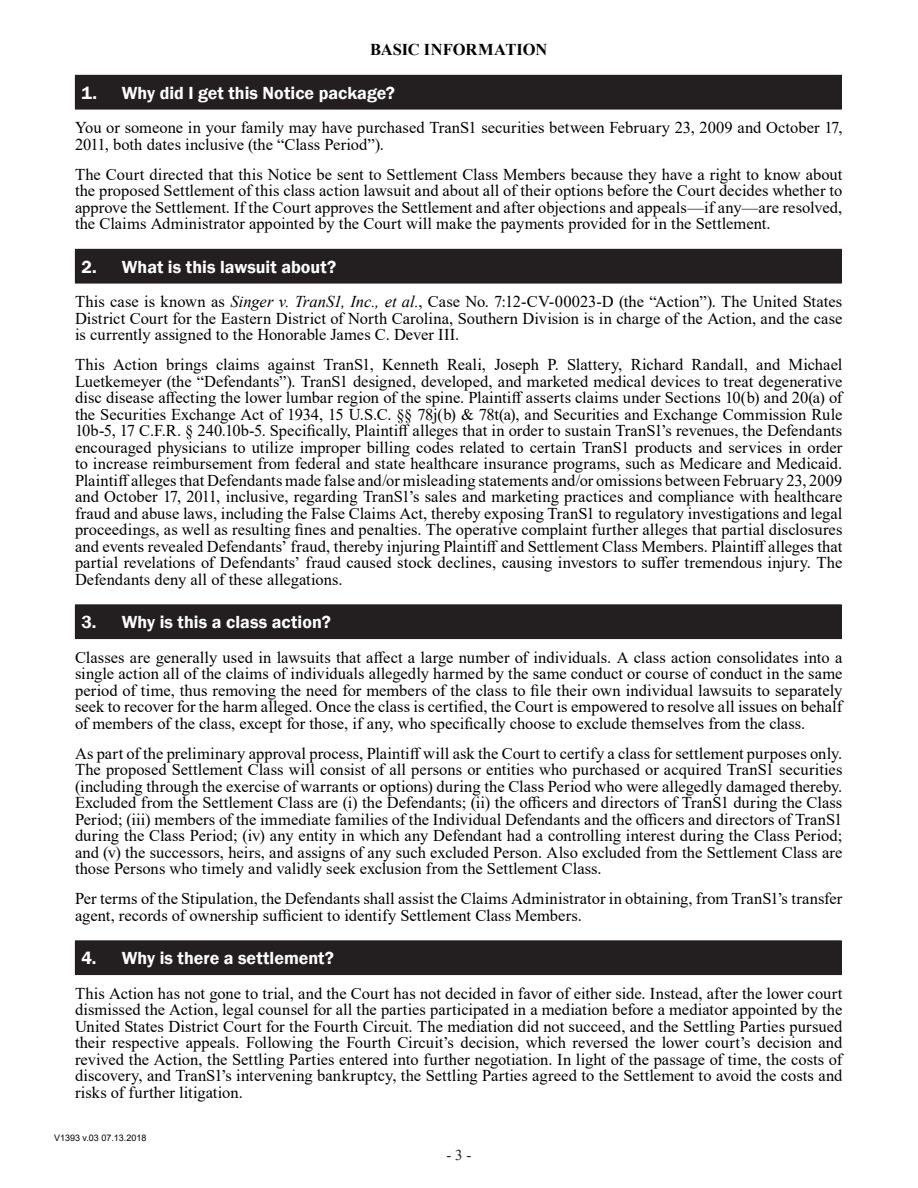
<style>
.page{position:relative;width:918px;height:1188px;background:#fff}
.page>*{position:absolute;margin:0;border:0;box-sizing:border-box;transform-origin:0 0}
.t1{font:600 18px "Franklin Gothic";color:#fff}
.Body_Copy{font:16.5px/16.5px "Times New Roman";color:#000;text-align:justify}
.Body_Copy-2{font:700 16.5px "Times New Roman";letter-spacing:-.005em;color:#000}
.t2{font:15px "Times New Roman";color:#231f20}
.t3{font:9px "Arial";color:#000}
.s1{font-style:italic}
</style>
<div class="page">
<div style="left:75px;top:75px;width:766px;height:34px;background:#231f20"></div>
<hr style="left:75px;top:75px;width:767px;height:1px;background:#231f20">
<hr style="left:841px;top:76px;width:1px;height:33px;background:#231f20">
<hr style="left:75px;top:109px;width:767px;height:1px;background:#231f20">
<div style="left:75px;top:249px;width:766px;height:34px;background:#231f20"></div>
<hr style="left:75px;top:249px;width:767px;height:1px;background:#231f20">
<hr style="left:841px;top:250px;width:1px;height:33px;background:#231f20">
<hr style="left:75px;top:283px;width:767px;height:1px;background:#231f20">
<div style="left:75px;top:605px;width:766px;height:34px;background:#231f20"></div>
<hr style="left:75px;top:604px;width:767px;height:1px;background:#231f20">
<hr style="left:841px;top:605px;width:1px;height:33px;background:#231f20">
<hr style="left:75px;top:638px;width:767px;height:1px;background:#231f20">
<div style="left:75px;top:941px;width:766px;height:34px;background:#231f20"></div>
<hr style="left:75px;top:940px;width:767px;height:1px;background:#231f20">
<hr style="left:841px;top:941px;width:1px;height:33px;background:#231f20">
<hr style="left:75px;top:974px;width:767px;height:1px;background:#231f20">
<p class="Body_Copy-2" style="left:370px;top:38px;width:179px">BASIC INFORMATION</p>
<p class="t1" style="left:81px;top:81px;width:315px">1. Why did I get this Notice package?</p>
<p class="Body_Copy" style="left:75px;top:119px;width:769px">You or someone in your family may have purchased TranS1 securities between February 23, 2009 and October 17,<br>2011, both dates inclusive (the “Class Period”).</p>
<p class="Body_Copy" style="left:75px;top:166px;width:769px">The Court directed that this Notice be sent to Settlement Class Members because they have a right to know about the proposed Settlement of this class action lawsuit and about all of their options before the Court decides whether to approve the Settlement. If the Court approves the Settlement and after objections and appeals—if any—are resolved, the Claims Administrator appointed by the Court will make the payments provided for in the Settlement.</p>
<p class="t1" style="left:81px;top:255px;width:256px">2. What is this lawsuit about?</p>
<p class="Body_Copy" style="left:75px;top:293px;width:769px">This case is known as <span class="s1">Singer v. TranS1, Inc., et al.</span>, Case No. 7:12-CV-00023-D (the “Action”). The United States District Court for the Eastern District of North Carolina, Southern Division is in charge of the Action, and the case is currently assigned to the Honorable James C. Dever III.</p>
<p class="Body_Copy" style="left:75px;top:356px;width:769px">This Action brings claims against TranS1, Kenneth Reali, Joseph P. Slattery, Richard Randall, and Michael Luetkemeyer (the “Defendants”). TranS1 designed, developed, and marketed medical devices to treat degenerative disc disease affecting the lower lumbar region of the spine. Plaintiff asserts claims under Sections 10(b) and 20(a) of the Securities Exchange Act of 1934, 15 U.S.C. §§ 78j(b) &amp; 78t(a), and Securities and Exchange Commission Rule 10b-5, 17 C.F.R. § 240.10b-5. Specifically, Plaintiff alleges that in order to sustain TranS1’s revenues, the Defendants encouraged physicians to utilize improper billing codes related to certain TranS1 products and services in order to increase reimbursement from federal and state healthcare insurance programs, such as Medicare and Medicaid.<br>Plaintiff alleges that Defendants made false and/or misleading statements and/or omissions between February 23, 2009 and October 17, 2011, inclusive, regarding TranS1’s sales and marketing practices and compliance with healthcare fraud and abuse laws, including the False Claims Act, thereby exposing TranS1 to regulatory investigations and legal proceedings, as well as resulting fines and penalties. The operative complaint further alleges that partial disclosures and events revealed Defendants’ fraud, thereby injuring Plaintiff and Settlement Class Members. Plaintiff alleges that partial revelations of Defendants’ fraud caused stock declines, causing investors to suffer tremendous injury. The Defendants deny all of these allegations.</p>
<p class="t1" style="left:81px;top:611px;width:251px">3. Why is this a class action?</p>
<p class="Body_Copy" style="left:75px;top:649px;width:769px">Classes are generally used in lawsuits that affect a large number of individuals. A class action consolidates into a single action all of the claims of individuals allegedly harmed by the same conduct or course of conduct in the same period of time, thus removing the need for members of the class to file their own individual lawsuits to separately seek to recover for the harm alleged. Once the class is certified, the Court is empowered to resolve all issues on behalf of members of the class, except for those, if any, who specifically choose to exclude themselves from the class.</p>
<p class="Body_Copy" style="left:75px;top:745px;width:769px">As part of the preliminary approval process, Plaintiff will ask the Court to certify a class for settlement purposes only.<br>The proposed Settlement Class will consist of all persons or entities who purchased or acquired TranS1 securities (including through the exercise of warrants or options) during the Class Period who were allegedly damaged thereby.<br>Excluded from the Settlement Class are (i) the Defendants; (ii) the officers and directors of TranS1 during the Class Period; (iii) members of the immediate families of the Individual Defendants and the officers and directors of TranS1 during the Class Period; (iv) any entity in which any Defendant had a controlling interest during the Class Period; and (v) the successors, heirs, and assigns of any such excluded Person. Also excluded from the Settlement Class are those Persons who timely and validly seek exclusion from the Settlement Class.</p>
<p class="Body_Copy" style="left:75px;top:890px;width:769px">Per terms of the Stipulation, the Defendants shall assist the Claims Administrator in obtaining, from TranS1’s transfer agent, records of ownership sufficient to identify Settlement Class Members.</p>
<p class="t1" style="left:81px;top:947px;width:254px">4. Why is there a settlement?</p>
<p class="Body_Copy" style="left:75px;top:985px;width:769px">This Action has not gone to trial, and the Court has not decided in favor of either side. Instead, after the lower court dismissed the Action, legal counsel for all the parties participated in a mediation before a mediator appointed by the United States District Court for the Fourth Circuit. The mediation did not succeed, and the Settling Parties pursued their respective appeals. Following the Fourth Circuit’s decision, which reversed the lower court’s decision and revived the Action, the Settling Parties entered into further negotiation. In light of the passage of time, the costs of discovery, and TranS1’s intervening bankruptcy, the Settling Parties agreed to the Settlement to avoid the costs and risks of further litigation.</p>
<p class="t3" style="left:54px;top:1131px;width:94px">V1393 v.03 07.13.2018</p>
<p class="t2" style="left:447px;top:1144px;width:26px">- 3 -</p>
</div>
